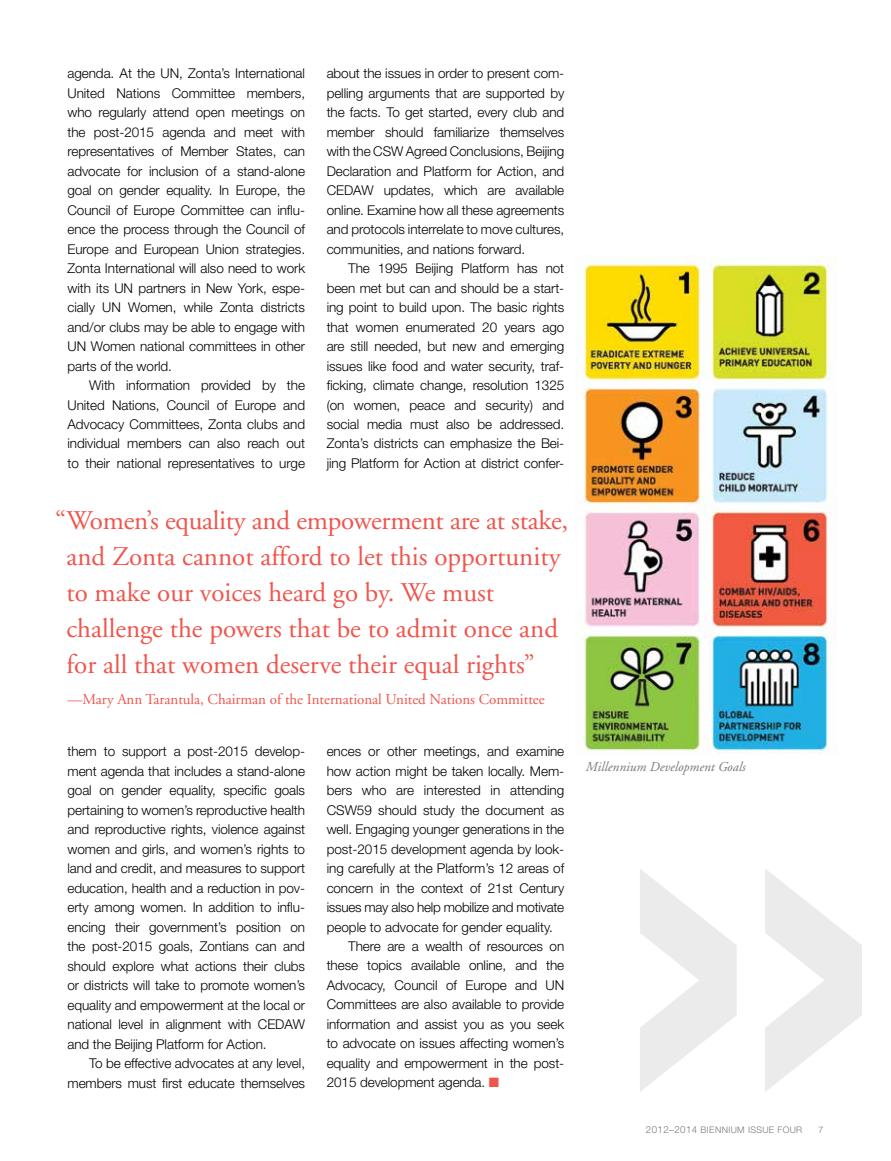
<style>
.page{position:relative;width:891px;height:1161px;background:#fff}
.page>*{position:absolute;margin:0;border:0;box-sizing:border-box;transform-origin:0 0}
.t1{font:27px/36px "Adobe Garamond";color:#f0554d}
.t2{font:15px "Adobe Garamond";letter-spacing:-.005em;color:#f0554d}
.t3{font:300 13.5px/19.5px "Helvetica Neue";letter-spacing:-.005em;color:#000;text-align:justify}
.t4{font:italic 13.5px "Adobe Garamond";color:#77787b}
.t5{font:300 9px "Helvetica Neue";letter-spacing:.04em;color:#77787b}
.s1{color:#f0554d}
.s2{font-size:9.75px}
</style>
<div class="page">
<img style="left:575px;top:255px;width:262px;height:498px">
<svg style="left:640px;top:869px;width:97px;height:223px"></svg>
<svg style="left:765px;top:869px;width:97px;height:223px"></svg>
<p class="t3" style="left:68px;top:63px;width:239px">agenda. At the UN, Zonta’s International United Nations Committee members, who regularly attend open meetings on the post-2015 agenda and meet with representatives of Member States, can advocate for inclusion of a stand-alone goal on gender equality. In Europe, the Council of Europe Committee can influ&shy;ence the process through the Council of Europe and European Union strategies.<br>Zonta International will also need to work with its UN partners in New York, espe&shy;cially UN Women, while Zonta districts and/or clubs may be able to engage with UN Women national committees in other parts of the world.</p>
<p class="t3" style="left:68px;top:375px;width:239px;text-indent:22px">With information provided by the United Nations, Council of Europe and Advocacy Committees, Zonta clubs and individual members can also reach out to their national representatives to urge</p>
<p class="t3" style="left:327px;top:63px;width:239px">about the issues in order to present com&shy;pelling arguments that are supported by the facts. To get started, every club and member should familiarize themselves with the CSW Agreed Conclusions, Beijing Declaration and Platform for Action, and CEDAW updates, which are available online. Examine how all these agreements and protocols interrelate to move cultures, communities, and nations forward.</p>
<p class="t3" style="left:327px;top:258px;width:239px;text-indent:22px">The 1995 Beijing Platform has not been met but can and should be a start&shy;ing point to build upon. The basic rights that women enumerated 20 years ago are still needed, but new and emerging issues like food and water security, traf&shy;ficking, climate change, resolution 1325 (on women, peace and security) and social media must also be addressed.<br>Zonta’s districts can emphasize the Bei&shy;jing Platform for Action at district confer-</p>
<h1 class="t1" style="left:66px;top:503px;width:503px;text-indent:-11px">“Women’s equality and empowerment are at stake, and Zonta cannot afford to let this opportunity to make our voices heard go by. We must challenge the powers that be to admit once and for all that women deserve their equal rights”</h1>
<p class="t2" style="left:68px;top:691px;width:479px">—Mary Ann Tarantula, Chairman of the International United Nations Committee</p>
<p class="t3" style="left:68px;top:741px;width:239px">them to support a post-2015 develop&shy;ment agenda that includes a stand-alone goal on gender equality, specific goals pertaining to women’s reproductive health and reproductive rights, violence against women and girls, and women’s rights to land and credit, and measures to support education, health and a reduction in pov&shy;erty among women. In addition to influ&shy;encing their government’s position on the post-2015 goals, Zontians can and should explore what actions their clubs or districts will take to promote women’s equality and empowerment at the local or national level in alignment with CEDAW and the Beijing Platform for Action.</p>
<p class="t3" style="left:68px;top:1053px;width:239px;text-align:right">To be effective advocates at any level, members must first educate themselves</p>
<p class="t3" style="left:327px;top:741px;width:239px">ences or other meetings, and examine</p>
<p class="t3" style="left:327px;top:761px;width:239px">how action might be taken locally. Mem-</p>
<p class="t3" style="left:327px;top:780px;width:239px">bers who are interested in attending</p>
<p class="t3" style="left:327px;top:800px;width:239px">CSW59 should study the document as</p>
<p class="t3" style="left:327px;top:819px;width:239px">well. Engaging younger generations in the</p>
<p class="t3" style="left:327px;top:839px;width:239px">post-2015 development agenda by look-</p>
<p class="t3" style="left:327px;top:858px;width:239px">ing carefully at the Platform’s 12 areas of</p>
<p class="t3" style="left:327px;top:878px;width:239px">concern in the context of 21st Century</p>
<p class="t3" style="left:327px;top:897px;width:239px">issues may also help mobilize and motivate</p>
<p class="t3" style="left:327px;top:917px;width:228px">people to advocate for gender equality.</p>
<p class="t3" style="left:348px;top:936px;width:217px">There are a wealth of resources on</p>
<p class="t3" style="left:327px;top:956px;width:239px">these topics available online, and the</p>
<p class="t3" style="left:327px;top:975px;width:239px">Advocacy, Council of Europe and UN</p>
<p class="t3" style="left:327px;top:995px;width:239px">Committees are also available to provide</p>
<p class="t3" style="left:327px;top:1014px;width:239px">information and assist you as you seek</p>
<p class="t3" style="left:327px;top:1034px;width:239px">to advocate on issues affecting women’s</p>
<p class="t3" style="left:327px;top:1053px;width:239px">equality and empowerment in the post-</p>
<p class="t3" style="left:327px;top:1073px;width:174px">2015 development agenda. <span class="s1">■</span></p>
<p class="t4" style="left:586px;top:759px;width:161px">Millennium Development Goals</p>
<p class="t5" style="left:646px;top:1124px;width:158px"><span class="s2">2012–2014</span> BIENNIUM ISSUE FOUR</p>
<p class="t5" style="left:818px;top:1124px;width:7px">7</p>
</div>
